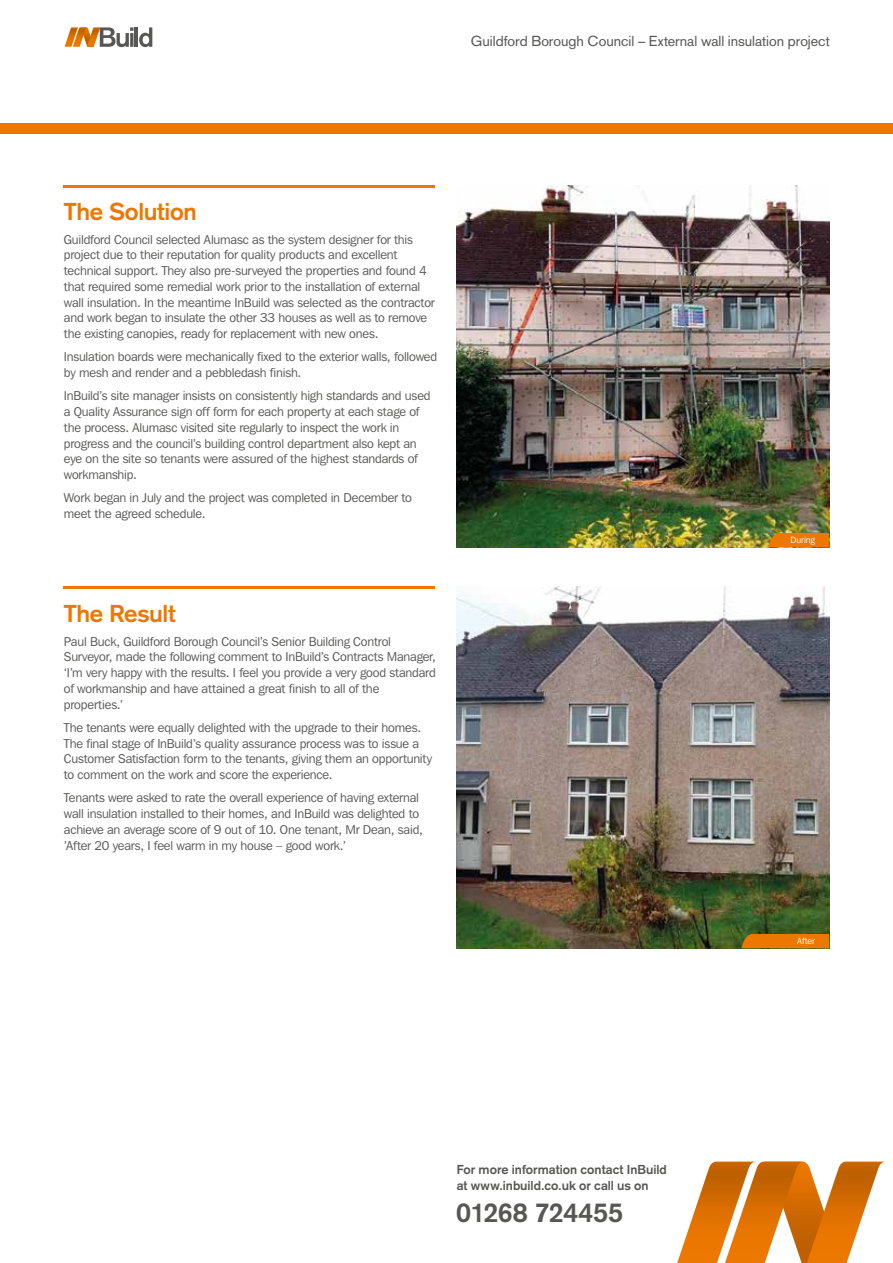
<style>
.page{position:relative;width:893px;height:1263px;background:#fff}
.page>*{position:absolute;margin:0;border:0;box-sizing:border-box;transform-origin:0 0}
.t1{font:700 27px "Akzidenz Grotesk";letter-spacing:-.02em;color:#575756}
.t2{font:700 24px "Akzidenz Grotesk";letter-spacing:-.015em;color:#ed7801}
.t3{font:14.25px "Akzidenz Grotesk";color:#575756}
.t4{font:12.75px/15.8px "Franklin Gothic IT Cby BT";letter-spacing:-.015em;color:#575756}
.t5{font:700 12.75px/15.8px "Akzidenz Grotesk";color:#575756}
.t6{font:9px "Franklin Gothic IT Cby BT";letter-spacing:-.005em;color:#fff}
</style>
<div class="page">
<hr style="left:135px;top:27px;width:3px;height:20px;background:#575756">
<svg style="left:139px;top:27px;width:13px;height:20px"></svg>
<svg style="left:65px;top:27px;width:68px;height:20px"></svg>
<svg style="left:677px;top:1162px;width:207px;height:101px"></svg>
<hr style="left:63px;top:587px;width:372px;height:2px;background:#ed7801">
<hr style="left:63px;top:186px;width:372px;height:2px;background:#ed7801">
<div style="left:0;top:124px;width:893px;height:10px;background:#ed7801"></div>
<img style="left:457px;top:587px;width:372px;height:361px">
<svg style="left:741px;top:934px;width:88px;height:14px"></svg>
<img style="left:457px;top:186px;width:372px;height:361px">
<svg style="left:768px;top:533px;width:61px;height:14px"></svg>
<p class="t3" style="left:471px;top:33px;width:360px">Guildford Borough Council – External wall insulation project</p>
<h2 class="t2" style="left:64px;top:198px;width:134px">The Solution</h2>
<p class="t4" style="left:64px;top:231px;width:372px">Guildford Council selected Alumasc as the system designer for this project due to their reputation for quality products and excellent technical support. They also pre-surveyed the properties and found 4 that required some remedial work prior to the installation of external wall insulation. In the meantime InBuild was selected as the contractor and work began to insulate the other 33 houses as well as to remove the existing canopies, ready for replacement with new ones.</p>
<p class="t4" style="left:64px;top:349px;width:375px">Insulation boards were mechanically fixed to the exterior walls, followed by mesh and render and a pebbledash finish.</p>
<p class="t4" style="left:64px;top:388px;width:368px">InBuild’s site manager insists on consistently high standards and used a Quality Assurance sign off form for each property at each stage of the process. Alumasc visited site regularly to inspect the work in progress and the council’s building control department also kept an eye on the site so tenants were assured of the highest standards of workmanship.</p>
<p class="t4" style="left:64px;top:490px;width:350px">Work began in July and the project was completed in December to meet the agreed schedule.</p>
<h2 class="t2" style="left:64px;top:600px;width:113px">The Result</h2>
<p class="t4" style="left:64px;top:633px;width:374px">Paul Buck, Guildford Borough Council’s Senior Building Control Surveyor, made the following comment to InBuild’s Contracts Manager, ‘I’m very happy with the results. I feel you provide a very good standard of workmanship and have attained a great finish to all of the properties.’</p>
<p class="t4" style="left:64px;top:719px;width:370px">The tenants were equally delighted with the upgrade to their homes.<br>The final stage of InBuild’s quality assurance process was to issue a Customer Satisfaction form to the tenants, giving them an opportunity to comment on the work and score the experience.</p>
<p class="t4" style="left:64px;top:790px;width:360px">Tenants were asked to rate the overall experience of having external wall insulation installed to their homes, and InBuild was delighted to achieve an average score of 9 out of 10. One tenant, Mr Dean, said, ’After 20 years, I feel warm in my house – good work.’</p>
<p class="t6" style="left:790px;top:535px;width:26px">During</p>
<p class="t6" style="left:797px;top:936px;width:19px">After</p>
<p class="t5" style="left:457px;top:1162px;width:212px">For more information contact InBuild at www.inbuild.co.uk or call us on</p>
<h1 class="t1" style="left:456px;top:1196px;width:168px">01268 724455</h1>
</div>
